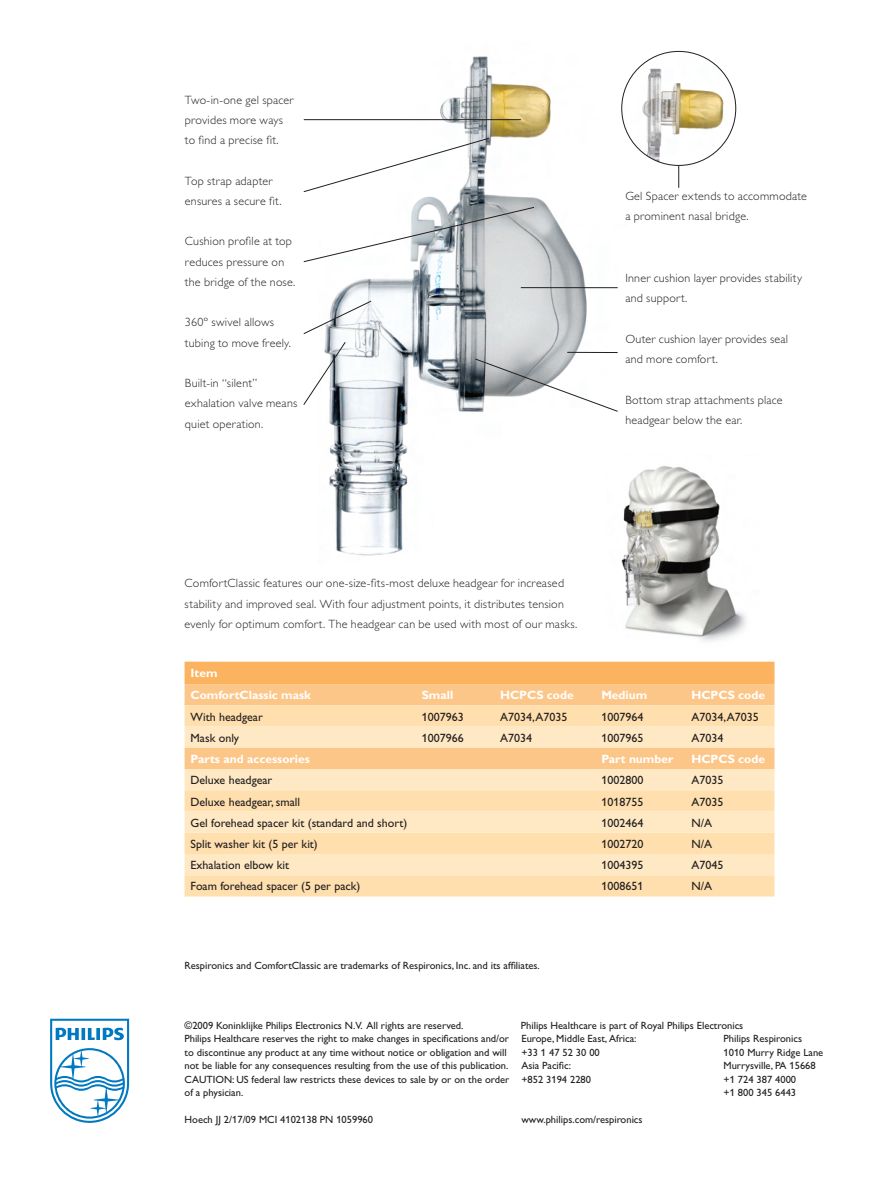
<style>
.page{position:relative;width:891px;height:1188px;background:#fff}
.page>*{position:absolute;margin:0;border:0;box-sizing:border-box;transform-origin:0 0}
._03_Caption_text{font:300 12px/20.2px "Gill Alt One";letter-spacing:.02em;color:#231f20}
.t1{font:12px "Gill Alt One";color:#231f20}
.t2{font:700 12px "Gill Alt One";color:#fff}
.t3{font:10.5px/13.5px "Gill Alt One";color:#231f20}
</style>
<div class="page">
<img style="left:319px;top:56px;width:309px;height:500px">
<svg style="left:185px;top:662px;width:590px;height:43px;background:#fbbc73"></svg>
<svg style="left:185px;top:705px;width:590px;height:192px;background:#fedfaf"></svg>
<svg style="left:185px;top:727px;width:590px;height:148px;background:#fde5bc"></svg>
<div style="left:185px;top:748px;width:590px;height:21px;background:#fdc689"></div>
<svg style="left:303px;top:137px;width:187px;height:56px"></svg>
<svg style="left:303px;top:206px;width:232px;height:57px"></svg>
<svg style="left:303px;top:300px;width:69px;height:35px"></svg>
<hr style="left:521px;top:287px;width:97px;height:1px;background:#231f20">
<svg style="left:303px;top:341px;width:43px;height:65px"></svg>
<svg style="left:678px;top:166px;width:1px;height:22px"></svg>
<img style="left:622px;top:51px;width:114px;height:114px;border-radius:57px">
<img style="left:606px;top:454px;width:140px;height:188px">
<hr style="left:304px;top:119px;width:217px;height:1px;background:#231f20">
<hr style="left:567px;top:352px;width:51px;height:1px;background:#231f20">
<svg style="left:474px;top:358px;width:145px;height:54px"></svg>
<svg style="left:50px;top:1019px;width:79px;height:104px"></svg>
<p class="_03_Caption_text" style="left:185px;top:90px;width:110px">Two-in-one gel spacer provides more ways to find a precise fit.</p>
<p class="_03_Caption_text" style="left:185px;top:171px;width:89px">Top strap adapter</p>
<p class="_03_Caption_text" style="left:185px;top:191px;width:98px">ensures a secure fit.</p>
<p class="_03_Caption_text" style="left:185px;top:231px;width:112px">Cushion profile at top reduces pressure on the bridge of the nose.</p>
<p class="_03_Caption_text" style="left:185px;top:312px;width:108px">360º swivel allows tubing to move freely.</p>
<p class="_03_Caption_text" style="left:185px;top:373px;width:114px">Built-in “silent” exhalation valve means quiet operation.</p>
<p class="_03_Caption_text" style="left:625px;top:186px;width:183px">Gel Spacer extends to accommodate a prominent nasal bridge.</p>
<p class="_03_Caption_text" style="left:625px;top:268px;width:178px">Inner cushion layer provides stability and support.</p>
<p class="_03_Caption_text" style="left:625px;top:329px;width:164px">Outer cushion layer provides seal and more comfort.</p>
<p class="_03_Caption_text" style="left:625px;top:390px;width:159px">Bottom strap attachments place headgear below the ear.</p>
<p class="_03_Caption_text" style="left:185px;top:573px;width:394px">ComfortClassic features our one-size-fits-most deluxe headgear for increased stability and improved seal. With four adjustment points, it distributes tension evenly for optimum comfort. The headgear can be used with most of our masks.</p>
<p class="t2" style="left:191px;top:666px;width:28px">Item</p>
<p class="t2" style="left:191px;top:688px;width:122px">ComfortClassic mask</p>
<p class="t2" style="left:422px;top:688px;width:33px">Small</p>
<p class="t2" style="left:500px;top:688px;width:75px">HCPCS code</p>
<p class="t2" style="left:601px;top:688px;width:47px">Medium</p>
<p class="t2" style="left:691px;top:688px;width:75px">HCPCS code</p>
<p class="t1" style="left:191px;top:710px;width:74px">With headgear</p>
<p class="t1" style="left:422px;top:710px;width:43px">1007963</p>
<p class="t1" style="left:500px;top:710px;width:69px">A7034, A7035</p>
<p class="t1" style="left:601px;top:710px;width:43px">1007964</p>
<p class="t1" style="left:691px;top:710px;width:69px">A7034, A7035</p>
<p class="t1" style="left:191px;top:731px;width:50px">Mask only</p>
<p class="t1" style="left:422px;top:731px;width:43px">1007966</p>
<p class="t1" style="left:500px;top:731px;width:34px">A7034</p>
<p class="t1" style="left:601px;top:731px;width:43px">1007965</p>
<p class="t1" style="left:691px;top:731px;width:34px">A7034</p>
<p class="t2" style="left:191px;top:752px;width:121px">Parts and accessories</p>
<p class="t2" style="left:601px;top:752px;width:74px">Part number</p>
<p class="t2" style="left:691px;top:752px;width:75px">HCPCS code</p>
<p class="t1" style="left:191px;top:773px;width:83px">Deluxe headgear</p>
<p class="t1" style="left:601px;top:773px;width:43px">1002800</p>
<p class="t1" style="left:691px;top:773px;width:34px">A7035</p>
<p class="t1" style="left:191px;top:795px;width:111px">Deluxe headgear, small</p>
<p class="t1" style="left:601px;top:795px;width:43px">1018755</p>
<p class="t1" style="left:691px;top:795px;width:34px">A7035</p>
<p class="t1" style="left:191px;top:816px;width:218px">Gel forehead spacer kit (standard and short)</p>
<p class="t1" style="left:601px;top:816px;width:43px">1002464</p>
<p class="t1" style="left:691px;top:816px;width:22px">N/A</p>
<p class="t1" style="left:191px;top:837px;width:129px">Split washer kit (5 per kit)</p>
<p class="t1" style="left:601px;top:837px;width:43px">1002720</p>
<p class="t1" style="left:691px;top:837px;width:22px">N/A</p>
<p class="t1" style="left:191px;top:858px;width:100px">Exhalation elbow kit</p>
<p class="t1" style="left:601px;top:858px;width:43px">1004395</p>
<p class="t1" style="left:691px;top:858px;width:34px">A7045</p>
<p class="t1" style="left:191px;top:880px;width:171px">Foam forehead spacer (5 per pack)</p>
<p class="t1" style="left:601px;top:880px;width:43px">1008651</p>
<p class="t1" style="left:691px;top:880px;width:22px">N/A</p>
<p class="t3" style="left:185px;top:959px;width:357px">Respironics and ComfortClassic are trademarks of Respironics, Inc. and its affiliates.</p>
<p class="t3" style="left:185px;top:1018px;width:280px">©2009 Koninklijke Philips Electronics N.V. All rights are reserved.</p>
<p class="t3" style="left:185px;top:1032px;width:326px">Philips Healthcare reserves the right to make changes in specifications and/or to discontinue any product at any time without notice or obligation and will not be liable for any consequences resulting from the use of this publication.</p>
<p class="t3" style="left:185px;top:1072px;width:326px">CAUTION: US federal law restricts these devices to sale by or on the order of a physician.</p>
<p class="t3" style="left:185px;top:1113px;width:190px">Hoech JJ 2/17/09 MCI 4102138 PN 1059960</p>
<p class="t3" style="left:521px;top:1018px;width:224px">Philips Healthcare is part of Royal Philips Electronics</p>
<p class="t3" style="left:521px;top:1032px;width:117px">Europe, Middle East, Africa: +33 1 47 52 30 00</p>
<p class="t3" style="left:521px;top:1059px;width:51px">Asia Pacific:</p>
<p class="t3" style="left:521px;top:1072px;width:71px">+852 3194 2280</p>
<p class="t3" style="left:521px;top:1113px;width:123px">www.philips.com/respironics</p>
<p class="t3" style="left:724px;top:1032px;width:80px">Philips Respironics</p>
<p class="t3" style="left:724px;top:1045px;width:101px">1010 Murry Ridge Lane</p>
<p class="t3" style="left:724px;top:1059px;width:94px">Murrysville, PA 15668</p>
<p class="t3" style="left:724px;top:1072px;width:74px">+1 724 387 4000</p>
<p class="t3" style="left:724px;top:1086px;width:74px">+1 800 345 6443</p>
</div>
